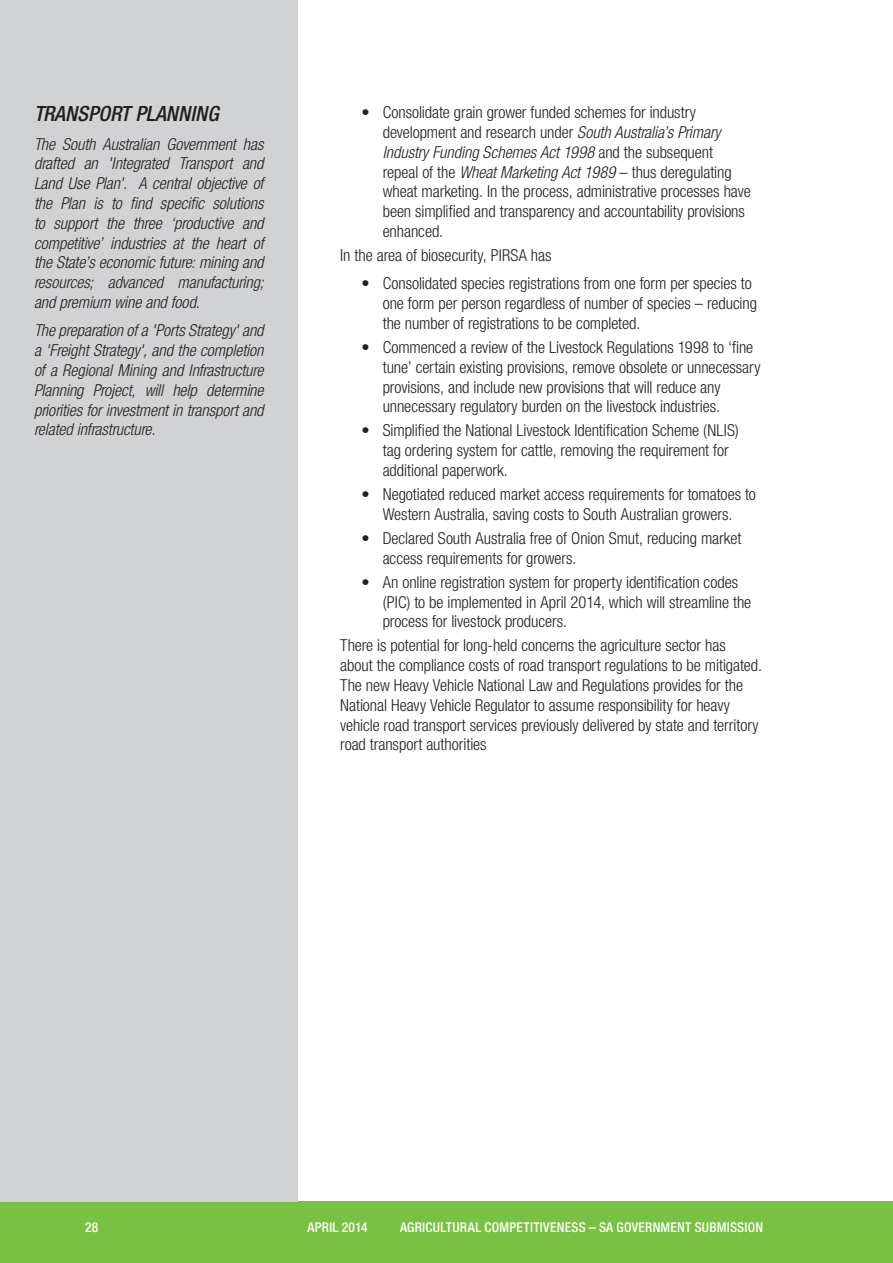
<style>
.page{position:relative;width:893px;height:1263px;background:#fff}
.page>*{position:absolute;margin:0;border:0;box-sizing:border-box;transform-origin:0 0}
.t1{font:italic 500 condensed 21px "Helvetica Neue LT Pro";color:#231f20}
.t2{font:300 condensed 16.5px/19.8px "Helvetica Neue LT Pro";letter-spacing:-.005em;color:#231f20}
.t3{font:italic 300 condensed 16.5px/19.8px "Helvetica Neue LT Pro";letter-spacing:-.005em;color:#231f20;text-align:justify}
.t4{font:500 condensed 13.5px "Helvetica Neue LT Pro";letter-spacing:.015em;color:#fff}
.s1{font-style:italic}
</style>
<div class="page">
<div style="left:0;top:1201px;width:893px;height:62px;background:#79c142"></div>
<div style="left:0;top:0;width:298px;height:1201px;background:#d1d2d4"></div>
<p class="t1" style="left:34px;top:101px;width:186px">TRANSPORT PLANNING</p>
<p class="t3" style="left:34px;top:134px;width:231px">The South Australian Government has drafted an 'Integrated Transport and Land Use Plan'. A central objective of the Plan is to find specific solutions to support the three ‘productive and competitive’ industries at the heart of the State’s economic future: mining and resources; advanced manufacturing; and premium wine and food.</p>
<p class="t3" style="left:34px;top:321px;width:231px">The preparation of a 'Ports Strategy' and a 'Freight Strategy', and the completion of a Regional Mining and Infrastructure Planning Project, will help determine priorities for investment in transport and related infrastructure.</p>
<p class="t2" style="left:383px;top:102px;width:369px;text-indent:-21px">• Consolidate grain grower funded schemes for industry development and research under <span class="s1">South Australia’s Primary Industry Funding Schemes Act 1998</span> and the subsequent repeal of the <span class="s1">Wheat Marketing Act 1989</span> – thus deregulating wheat marketing. In the process, administrative processes have been simplified and transparency and accountability provisions enhanced.</p>
<p class="t2" style="left:340px;top:245px;width:213px">In the area of biosecurity, PIRSA has</p>
<p class="t2" style="left:383px;top:273px;width:376px;text-indent:-21px">• Consolidated species registrations from one form per species to one form per person regardless of number of species – reducing the number of registrations to be completed.</p>
<p class="t2" style="left:383px;top:337px;width:379px;text-indent:-21px">• Commenced a review of the Livestock Regulations 1998 to ‘fine tune’ certain existing provisions, remove obsolete or unnecessary provisions, and include new provisions that will reduce any unnecessary regulatory burden on the livestock industries.</p>
<p class="t2" style="left:383px;top:420px;width:358px;text-indent:-21px">• Simplified the National Livestock Identification Scheme (NLIS) tag ordering system for cattle, removing the requirement for additional paperwork.</p>
<p class="t2" style="left:361px;top:484px;width:396px;text-align:center">• Negotiated reduced market access requirements for tomatoes to<br>Western Australia, saving costs to South Australian growers.</p>
<p class="t2" style="left:383px;top:528px;width:360px;text-indent:-21px">• Declared South Australia free of Onion Smut, reducing market access requirements for growers.</p>
<p class="t2" style="left:383px;top:572px;width:370px;text-indent:-21px">• An online registration system for property identification codes (PIC) to be implemented in April 2014, which will streamline the process for livestock producers.</p>
<p class="t2" style="left:340px;top:636px;width:423px">There is potential for long-held concerns the agriculture sector has about the compliance costs of road transport regulations to be mitigated.<br>The new Heavy Vehicle National Law and Regulations provides for the National Heavy Vehicle Regulator to assume responsibility for heavy vehicle road transport services previously delivered by state and territory road transport authorities</p>
<p class="t4" style="left:85px;top:1219px;width:15px">28</p>
<p class="t4" style="left:307px;top:1219px;width:62px">APRIL 2014</p>
<p class="t4" style="left:400px;top:1219px;width:365px">AGRICULTURAL COMPETITIVENESS – SA GOVERNMENT SUBMISSION</p>
</div>
